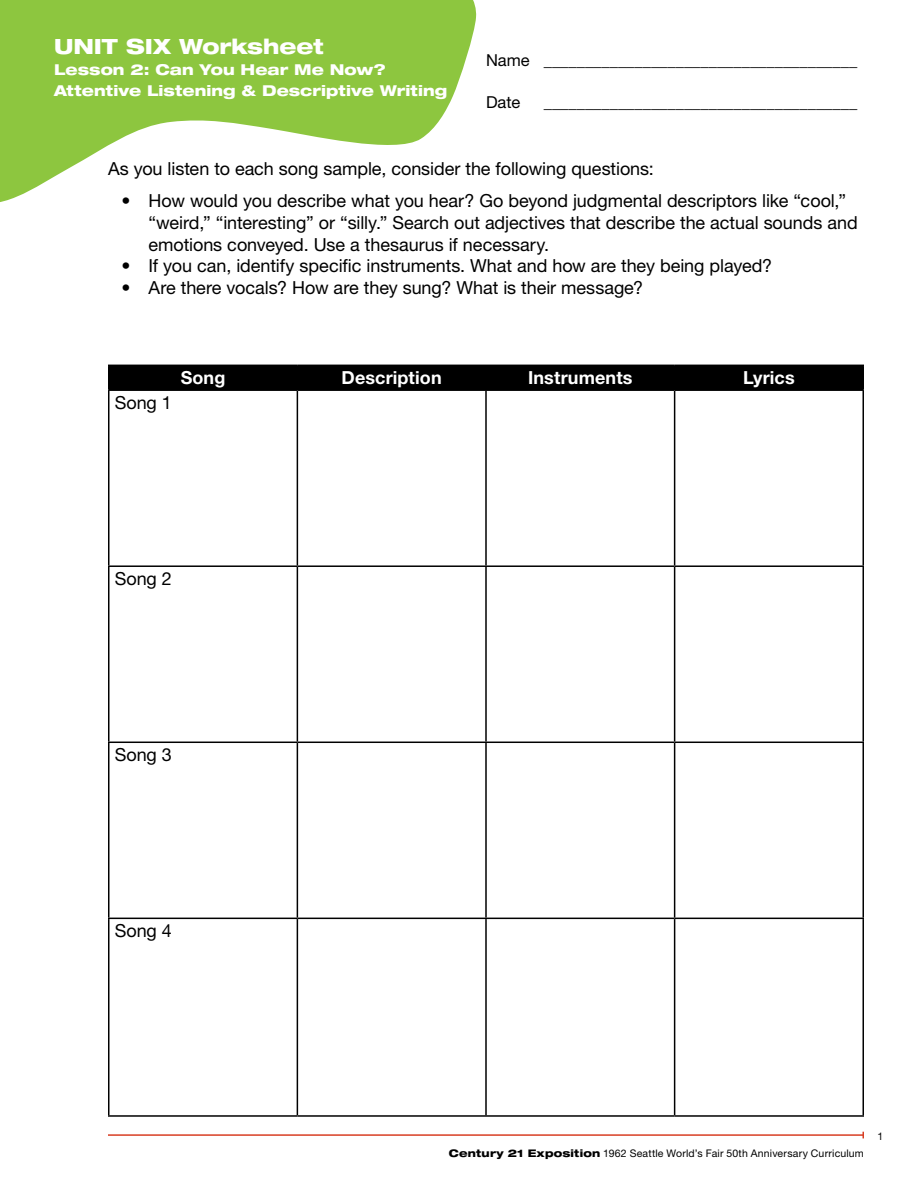
<style>
.page{position:relative;width:918px;height:1188px;background:#fff}
.page>*{position:absolute;margin:0;border:0;box-sizing:border-box;transform-origin:0 0}
.t1{font:800 expanded 21px "Helvetica Neue LT Std";letter-spacing:-.005em;color:#fff}
.t2{font:18px/21.6px "Helvetica Neue LT Std";letter-spacing:-.005em;color:#000}
.t3{font:700 18px "Helvetica Neue LT Std";letter-spacing:.005em;color:#fff}
.t4{font:16.5px "Helvetica Neue LT Std";color:#000}
.t5{font:800 expanded 15px/21px "Helvetica Neue LT Std";color:#fff}
.t6{font:10.5px "Helvetica Neue LT Std";letter-spacing:.015em;color:#000}
.s1{font-weight:800;font-stretch:expanded}
</style>
<div class="page">
<svg style="left:0;top:0;width:477px;height:202px;fill:#8dc63f"></svg>
<hr style="left:108px;top:1134px;width:755px;height:2px;background:#d83e23">
<hr style="left:108px;top:365px;width:189px;height:1px;background:#000">
<hr style="left:108px;top:366px;width:2px;height:23px;background:#000">
<hr style="left:675px;top:365px;width:189px;height:1px;background:#000">
<div style="left:110px;top:365px;width:752px;height:24px;background:#000"></div>
<hr style="left:862px;top:366px;width:2px;height:23px;background:#000">
<hr style="left:108px;top:389px;width:189px;height:2px;background:#000">
<hr style="left:108px;top:391px;width:2px;height:174px;background:#000">
<hr style="left:297px;top:389px;width:189px;height:2px;background:#000">
<hr style="left:297px;top:391px;width:1px;height:174px;background:#000">
<hr style="left:486px;top:389px;width:189px;height:2px;background:#000">
<hr style="left:485px;top:391px;width:2px;height:174px;background:#000">
<hr style="left:675px;top:389px;width:189px;height:2px;background:#000">
<hr style="left:674px;top:391px;width:1px;height:174px;background:#000">
<hr style="left:862px;top:391px;width:2px;height:174px;background:#000">
<hr style="left:108px;top:565px;width:189px;height:2px;background:#000">
<hr style="left:108px;top:567px;width:2px;height:175px;background:#000">
<hr style="left:297px;top:565px;width:189px;height:2px;background:#000">
<hr style="left:297px;top:567px;width:1px;height:175px;background:#000">
<hr style="left:486px;top:565px;width:189px;height:2px;background:#000">
<hr style="left:485px;top:567px;width:2px;height:175px;background:#000">
<hr style="left:675px;top:565px;width:189px;height:2px;background:#000">
<hr style="left:674px;top:567px;width:1px;height:175px;background:#000">
<hr style="left:862px;top:567px;width:2px;height:175px;background:#000">
<hr style="left:108px;top:742px;width:189px;height:1px;background:#000">
<hr style="left:108px;top:743px;width:2px;height:175px;background:#000">
<hr style="left:297px;top:742px;width:189px;height:1px;background:#000">
<hr style="left:297px;top:743px;width:1px;height:175px;background:#000">
<hr style="left:486px;top:742px;width:189px;height:1px;background:#000">
<hr style="left:485px;top:743px;width:2px;height:175px;background:#000">
<hr style="left:675px;top:742px;width:189px;height:1px;background:#000">
<hr style="left:674px;top:743px;width:1px;height:175px;background:#000">
<hr style="left:862px;top:743px;width:2px;height:175px;background:#000">
<hr style="left:108px;top:918px;width:189px;height:1px;background:#000">
<hr style="left:108px;top:919px;width:2px;height:196px;background:#000">
<hr style="left:297px;top:918px;width:189px;height:1px;background:#000">
<hr style="left:297px;top:919px;width:1px;height:196px;background:#000">
<hr style="left:486px;top:918px;width:189px;height:1px;background:#000">
<hr style="left:485px;top:919px;width:2px;height:196px;background:#000">
<hr style="left:675px;top:918px;width:189px;height:1px;background:#000">
<hr style="left:674px;top:919px;width:1px;height:196px;background:#000">
<hr style="left:862px;top:919px;width:2px;height:196px;background:#000">
<hr style="left:108px;top:1115px;width:189px;height:2px;background:#000">
<hr style="left:297px;top:1115px;width:189px;height:2px;background:#000">
<hr style="left:486px;top:1115px;width:189px;height:2px;background:#000">
<hr style="left:675px;top:1115px;width:189px;height:2px;background:#000">
<p class="t1" style="left:54px;top:33px;width:271px">unit SIX Worksheet</p>
<p class="t5" style="left:54px;top:59px;width:395px">Lesson 2: Can You Hear Me Now?<br>Attentive Listening &amp; Descriptive Writing</p>
<p class="t4" style="left:486px;top:50px;width:373px">Name ______________________________________</p>
<p class="t4" style="left:486px;top:92px;width:36px">Date</p>
<p class="t4" style="left:544px;top:92px;width:315px">______________________________________</p>
<p class="t2" style="left:108px;top:158px;width:547px">As you listen to each song sample, consider the following questions:</p>
<p class="t2" style="left:148px;top:190px;width:711px;text-indent:-27px">• How would you describe what you hear? Go beyond judgmental descriptors like “cool,” “weird,” “interesting” or “silly.” Search out adjectives that describe the actual sounds and emotions conveyed. Use a thesaurus if necessary.</p>
<p class="t2" style="left:122px;top:255px;width:652px">• If you can, identify specific instruments. What and how are they being played?</p>
<p class="t2" style="left:122px;top:276px;width:523px">• Are there vocals? How are they sung? What is their message?</p>
<p class="t2" style="left:115px;top:392px;width:59px">Song 1</p>
<p class="t3" style="left:181px;top:367px;width:46px">Song</p>
<p class="t3" style="left:342px;top:367px;width:102px">Description</p>
<p class="t3" style="left:528px;top:367px;width:106px">Instruments</p>
<p class="t3" style="left:743px;top:367px;width:53px">Lyrics</p>
<p class="t2" style="left:115px;top:568px;width:59px">Song 2</p>
<p class="t2" style="left:115px;top:744px;width:59px">Song 3</p>
<p class="t2" style="left:115px;top:920px;width:59px">Song 4</p>
<p class="t6" style="left:449px;top:1147px;width:417px"><span class="s1">Century 21 Exposition</span> 1962 Seattle World’s Fair 50th Anniversary Curriculum</p>
<p class="t6" style="left:878px;top:1130px;width:7px">1</p>
</div>
